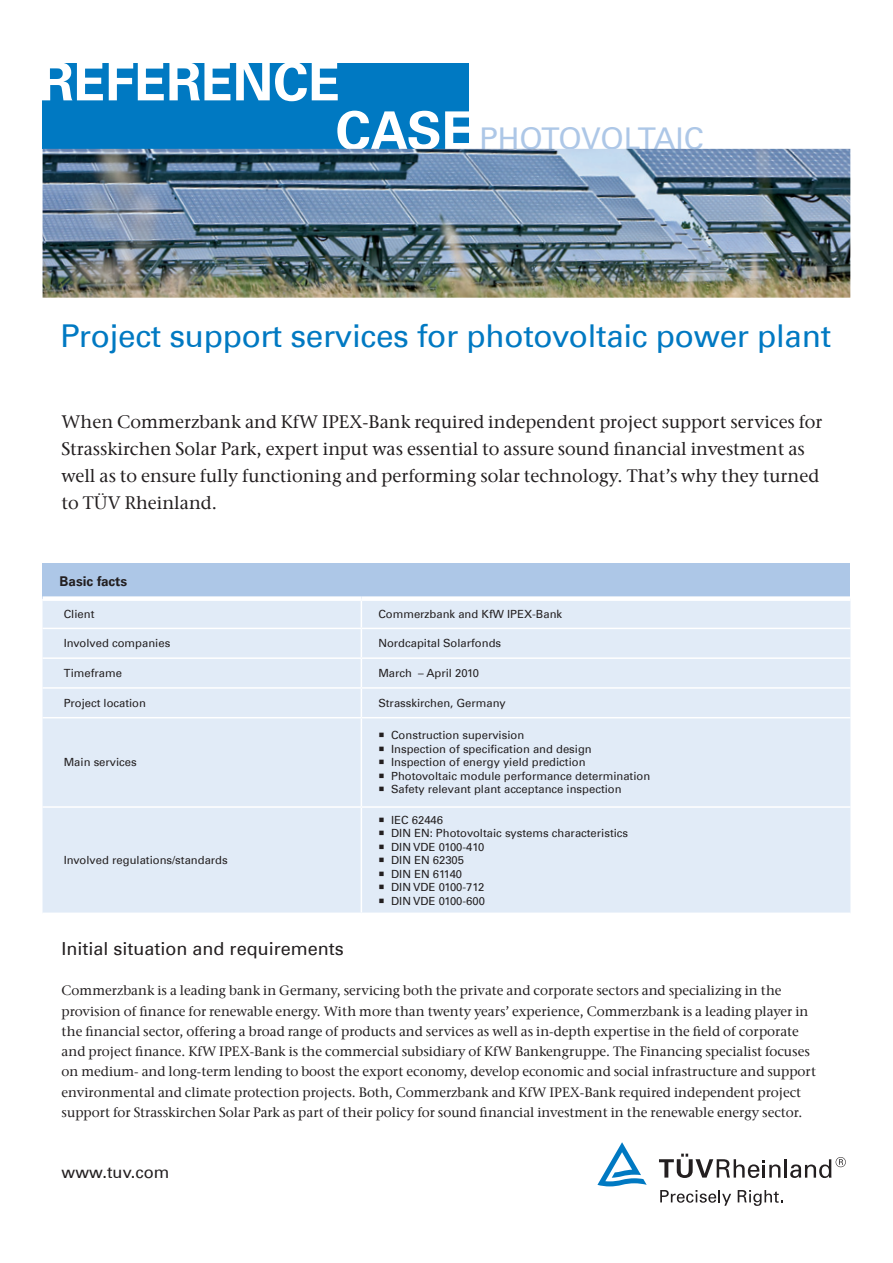
<style>
.page{position:relative;width:893px;height:1263px;background:#fff}
.page>*{position:absolute;margin:0;border:0;box-sizing:border-box;transform-origin:0 0}
.t1{font:700 52.5px "Univers Com 65";color:#fff}
.t2{font:31.5px "Univers Com 55 Roman";letter-spacing:-.01em;color:#0079c2}
.t3{font:30px "Univers Com 55 Roman";letter-spacing:-.025em;color:#adc7e7}
.t4{font:500 18px/27px "ITC Stone Serif Com";color:#231f20}
.t5{font:18px "Univers Com 55 Roman";color:#231f20}
.t6{font:16.5px "Univers Com 55 Roman";color:#231f20}
.t7{font:500 13.5px/20.2px "ITC Stone Serif Com";color:#231f20}
.t8{font:700 13.5px "Univers Com 65";color:#231f20}
.t9{font:11.25px/13.5px "Univers Com 55 Roman";color:#231f20}
.s1{font-family:"Univers Com 65";font-weight:700;font-size:52.5px;color:#fff}
</style>
<div class="page">
<div style="left:43px;top:64px;width:426px;height:85px;background:#0079c2"></div>
<svg style="left:660px;top:1190px;width:71px;height:16px"></svg>
<svg style="left:738px;top:1190px;width:45px;height:16px"></svg>
<svg style="left:659px;top:1153px;width:121px;height:25px"></svg>
<hr style="left:784px;top:1159px;width:3px;height:18px;background:#231f20">
<svg style="left:790px;top:1157px;width:56px;height:21px"></svg>
<svg style="left:597px;top:1142px;width:50px;height:44px"></svg>
<div style="left:43px;top:563px;width:807px;height:36px;background:#adc7e7"></div>
<div style="left:43px;top:601px;width:807px;height:311px;background:#e1ebf7"></div>
<hr style="left:43px;top:628px;width:318px;height:1px;background:#fff">
<hr style="left:361px;top:628px;width:489px;height:1px;background:#fff">
<hr style="left:43px;top:657px;width:318px;height:2px;background:#fff">
<hr style="left:361px;top:657px;width:489px;height:2px;background:#fff">
<hr style="left:43px;top:687px;width:318px;height:2px;background:#fff">
<hr style="left:361px;top:687px;width:489px;height:2px;background:#fff">
<svg style="left:361px;top:601px;width:1px;height:116px"></svg>
<hr style="left:43px;top:717px;width:318px;height:1px;background:#fff">
<hr style="left:361px;top:717px;width:489px;height:1px;background:#fff">
<hr style="left:361px;top:718px;width:1px;height:88px;background:#fff">
<hr style="left:43px;top:806px;width:318px;height:2px;background:#fff">
<hr style="left:361px;top:806px;width:489px;height:2px;background:#fff">
<hr style="left:361px;top:808px;width:1px;height:104px;background:#fff">
<div style="left:43px;top:596px;width:318px;height:5px;background:#fff"></div>
<div style="left:361px;top:596px;width:489px;height:5px;background:#fff"></div>
<img style="left:43px;top:149px;width:807px;height:149px">
<svg style="left:379px;top:733px;width:5px;height:4px"></svg>
<svg style="left:379px;top:747px;width:5px;height:4px"></svg>
<svg style="left:379px;top:760px;width:5px;height:4px"></svg>
<svg style="left:379px;top:774px;width:5px;height:4px"></svg>
<svg style="left:379px;top:787px;width:5px;height:4px"></svg>
<svg style="left:379px;top:817px;width:5px;height:5px"></svg>
<svg style="left:379px;top:831px;width:5px;height:4px"></svg>
<svg style="left:379px;top:844px;width:5px;height:5px"></svg>
<svg style="left:379px;top:858px;width:5px;height:4px"></svg>
<svg style="left:379px;top:871px;width:5px;height:5px"></svg>
<svg style="left:379px;top:885px;width:5px;height:4px"></svg>
<svg style="left:379px;top:898px;width:5px;height:5px"></svg>
<h1 class="t1" style="left:38px;top:51px;width:128px">REFERE</h1>
<h1 class="t1" style="left:233px;top:51px;width:103px">NCE</h1>
<h3 class="t3" style="left:336px;top:120px;width:370px"><span class="s1">CASE</span> Photovoltaic</h3>
<h2 class="t2" style="left:61px;top:317px;width:772px">Project support services for photovoltaic power plant</h2>
<p class="t4" style="left:62px;top:408px;width:762px">When Commerzbank and KfW IPEX-Bank required independent project support services for Strasskirchen Solar Park, expert input was essential to assure sound financial investment as well as to ensure fully functioning and performing solar technology. That’s why they turned to TÜV Rheinland.</p>
<p class="t8" style="left:60px;top:573px;width:69px">BASIC FACTS</p>
<p class="t9" style="left:64px;top:608px;width:32px">Client</p>
<p class="t9" style="left:378px;top:608px;width:185px">Commerzbank and KfW I PEX-Bank</p>
<p class="t9" style="left:64px;top:637px;width:108px">I nvolved companies</p>
<p class="t9" style="left:378px;top:637px;width:124px">Nordcapital Solarfonds</p>
<p class="t9" style="left:64px;top:666px;width:60px">Timeframe</p>
<p class="t9" style="left:378px;top:666px;width:102px">March – April 2010</p>
<p class="t9" style="left:64px;top:696px;width:84px">Project location</p>
<p class="t9" style="left:378px;top:696px;width:129px">Strasskirchen, Germany</p>
<p class="t9" style="left:64px;top:756px;width:75px">Main services</p>
<p class="t9" style="left:64px;top:853px;width:166px">I nvolved regulations/standards</p>
<p class="t9" style="left:391px;top:729px;width:261px">Construction supervision<br>I nspection of specification and design<br>I nspection of energy yield prediction Photovoltaic module performance determination Safety relevant plant acceptance inspection</p>
<p class="t9" style="left:391px;top:813px;width:238px">I EC 62446<br>DI N EN: Photovoltaic systems characteristics<br>DI N VDE 0100-410<br>DI N EN 62305<br>DIN EN 61140<br>DI N VDE 0100-712<br>DI N VDE 0100-600</p>
<h3 class="t5" style="left:62px;top:938px;width:284px">I nitial situation and requirements</h3>
<p class="t7" style="left:62px;top:980px;width:756px">Commerzbank is a leading bank in Germany, servicing both the private and corporate sectors and specializing in the provision of finance for renewable energy. With more than twenty years’ experience, Commerzbank is a leading player in the financial sector, offering a broad range of products and services as well as in-depth expertise in the field of corporate and project finance. KfW IPEX-Bank is the commercial subsidiary of KfW Bankengruppe. The Financing specialist focuses on medium- and long-term lending to boost the export economy, develop economic and social infrastructure and support environmental and climate protection projects. Both, Commerzbank and KfW IPEX-Bank required independent project support for Strasskirchen Solar Park as part of their policy for sound financial investment in the renewable energy sector.</p>
<p class="t6" style="left:62px;top:1162px;width:109px">www.tuv.com</p>
</div>
